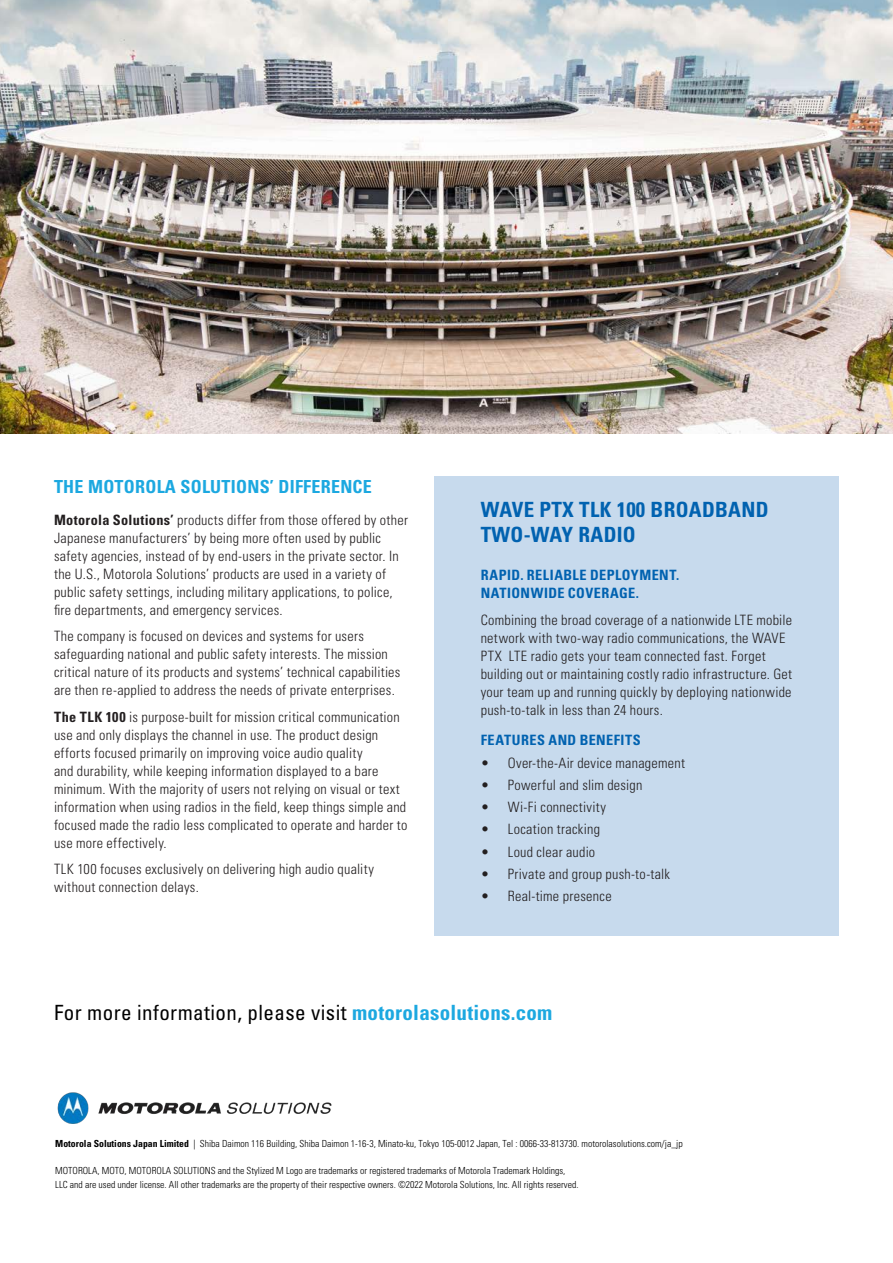
<style>
.page{position:relative;width:893px;height:1263px;background:#fff}
.page>*{position:absolute;margin:0;border:0;box-sizing:border-box;transform-origin:0 0}
.t1{font:condensed 21px "Univers LT Std";letter-spacing:.02em;color:#000}
.t2{font:700 condensed 21px "Univers LT Std";letter-spacing:.015em;color:#0162b0}
.t3{font:700 condensed 18px "Univers LT Std";letter-spacing:.015em;color:#1ca8e0}
.t4{font:300 condensed 14.25px/18px "Univers LT Std";letter-spacing:.02em;color:#231f20}
.t5{font:700 condensed 14.25px "Univers LT Std";letter-spacing:.03em;color:#0162b0}
.t6{font:300 condensed 9.75px/13.5px "Univers LT Std";color:#000}
.s1{font-weight:700}
.s2{font-weight:700;color:#1ca8e0}
</style>
<div class="page">
<div style="left:435px;top:476px;width:404px;height:459px;background:#c7daed"></div>
<img style="left:0;top:0;width:893px;height:433px">
<img style="left:57px;top:1092px;width:275px;height:32px">
<p class="t3" style="left:54px;top:476px;width:319px">THE MOTOROLA SOLUTIONS’ DIFFERENCE</p>
<p class="t4" style="left:54px;top:511px;width:356px"><span class="s1">Motorola Solutions’</span> products differ from those offered by other Japanese manufacturers’ by being more often used by public safety agencies, instead of by end-users in the private sector. In the U.S., Motorola Solutions’ products are used in a variety of public safety settings, including military applications, to police, fire departments, and emergency services.</p>
<p class="t4" style="left:54px;top:627px;width:348px">The company is focused on devices and systems for users safeguarding national and public safety interests. The mission critical nature of its products and systems’ technical capabilities are then re-applied to address the needs of private enterprises.</p>
<p class="t4" style="left:54px;top:708px;width:355px"><span class="s1">The TLK 100</span> is purpose-built for mission critical communication use and only displays the channel in use. The product design efforts focused primarily on improving voice audio quality<br>and durability, while keeping information displayed to a bare minimum. With the majority of users not relying on visual or text information when using radios in the field, keep things simple and focused made the radio less complicated to operate and harder to use more effectively.</p>
<p class="t4" style="left:54px;top:860px;width:321px">TLK 100 focuses exclusively on delivering high audio quality without connection delays.</p>
<p class="t2" style="left:481px;top:496px;width:289px">WAVE PTX TLK 100 BROADBAND</p>
<p class="t2" style="left:481px;top:522px;width:157px">TWO-WAY RADIO</p>
<p class="t5" style="left:481px;top:566px;width:200px">RAPID. RELIABLE DEPLOYMENT.</p>
<p class="t5" style="left:481px;top:584px;width:160px">NATIONWIDE COVERAGE.</p>
<p class="t4" style="left:481px;top:611px;width:313px">Combining the broad coverage of a nationwide LTE mobile network with two-way radio communications, the WAVE PTX LTE radio gets your team connected fast. Forget building out or maintaining costly radio infrastructure. Get your team up and running quickly by deploying nationwide push-to-talk in less than 24 hours.</p>
<p class="t5" style="left:481px;top:731px;width:162px">FEATURES AND BENEFITS</p>
<p class="t4" style="left:481px;top:754px;width:206px">• Over-the-Air device management</p>
<p class="t4" style="left:481px;top:776px;width:163px">• Powerful and slim design</p>
<p class="t4" style="left:481px;top:798px;width:127px">• Wi-Fi connectivity</p>
<p class="t4" style="left:481px;top:820px;width:121px">• Location tracking</p>
<p class="t4" style="left:481px;top:843px;width:116px">• Loud clear audio</p>
<p class="t4" style="left:481px;top:865px;width:191px">• Private and group push-to-talk</p>
<p class="t4" style="left:481px;top:887px;width:132px">• Real-time presence</p>
<p class="t1" style="left:54px;top:999px;width:500px">For more information, please visit <span class="s2">motorolasolutions.com</span></p>
<p class="t6" style="left:55px;top:1137px;width:629px"><span class="s1">Motorola Solutions Japan Limited</span> | Shiba Daimon 116 Building, Shiba Daimon 1-16-3, Minato-ku, Tokyo 105-0012 Japan, Tel : 0066-33-813730. motorolasolutions.com/ja_jp</p>
<p class="t6" style="left:55px;top:1164px;width:525px">MOTOROLA, MOTO, MOTOROLA SOLUTIONS and the Stylized M Logo are trademarks or registered trademarks of Motorola Trademark Holdings,<br>LLC and are used under license. All other trademarks are the property of their respective owners. ©2022 Motorola Solutions, Inc. All rights reserved.</p>
</div>
